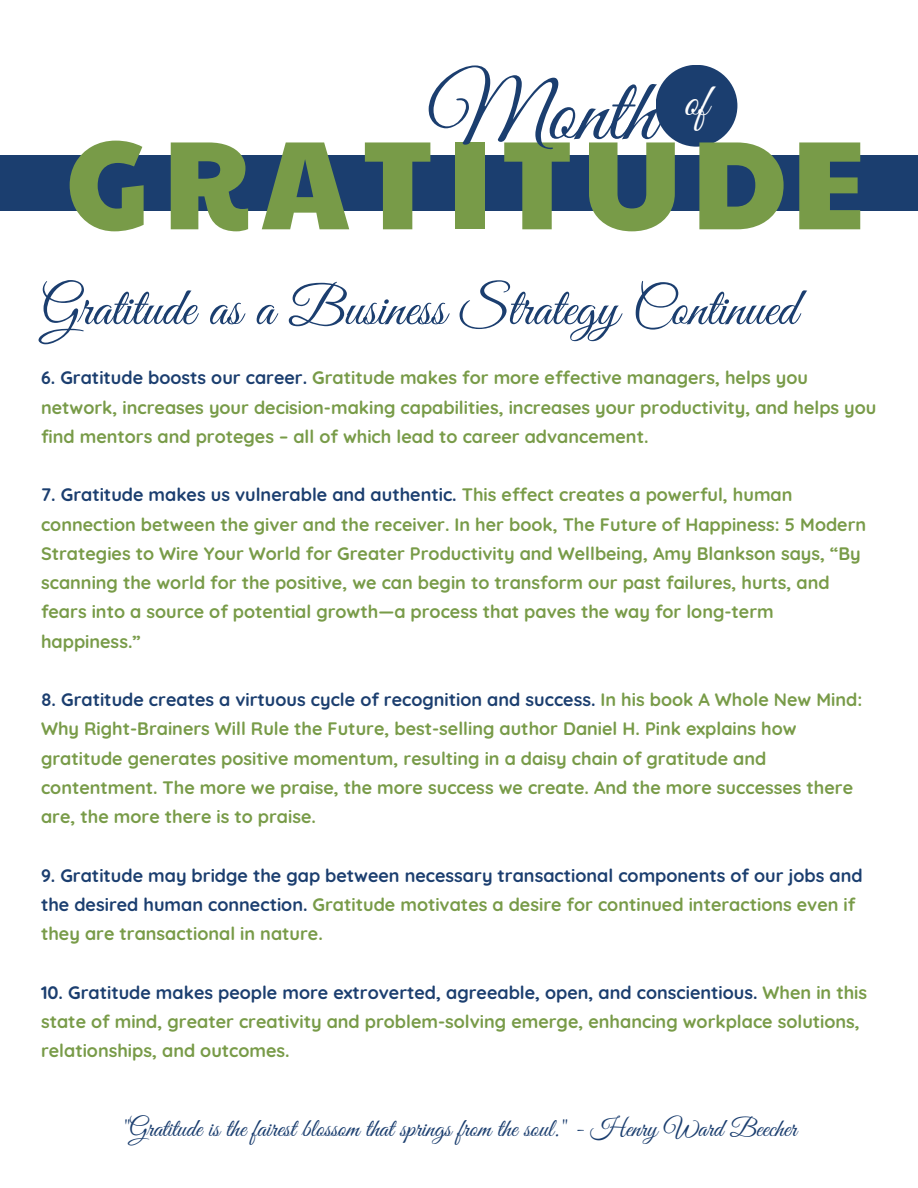
<style>
.page{position:relative;width:918px;height:1188px;background:#fff}
.page>*{position:absolute;margin:0;border:0;box-sizing:border-box;transform-origin:0 0}
.t1{font:126.3px "Paytone One";letter-spacing:.075em;color:#789b48}
.t2{font:90.3px "Great Vibes";color:#1b3e6f}
.t3{font:53.85px "Great Vibes";color:#1b3e6f}
.t4{font:45.75px "Great Vibes";color:#fff}
.t5{font:25.5px "Great Vibes";color:#1b3e6f}
.t6{font:700 18px/29.2px "Quicksand";color:#789b48}
.t7{font:700 18px/29.2px "Quicksand";color:#1b3e6f}
.s1{color:#1b3e6f}
.s2{color:#789b48}
</style>
<div class="page">
<div style="left:656px;top:65px;width:81px;height:82px;background:#1b3e6f;border-radius:50%"></div>
<div style="left:0;top:155px;width:918px;height:55px;background:#1b3e6f"></div>
<p class="t2" style="left:427px;top:62px;width:230px">Month</p>
<p class="t4" style="left:684px;top:76px;width:26px">of</p>
<p class="t1" style="left:66px;top:89px;width:802px">GRATITUDE</p>
<p class="t3" style="left:41px;top:278px;width:758px">Gratitude as a Business Strategy Continued</p>
<p class="t6" style="left:41px;top:363px;width:837px"><span class="s1">6. Gratitude boosts our career.</span> Gratitude makes for more effective managers, helps you network, increases your decision-making capabilities, increases your productivity, and helps you find mentors and proteges – all of which lead to career advancement.</p>
<p class="t6" style="left:41px;top:480px;width:827px"><span class="s1">7. Gratitude makes us vulnerable and authentic.</span> This effect creates a powerful, human connection between the giver and the receiver. In her book, The Future of Happiness: 5 Modern Strategies to Wire Your World for Greater Productivity and Wellbeing, Amy Blankson says, “By scanning the world for the positive, we can begin to transform our past failures, hurts, and fears into a source of potential growth—a process that paves the way for long-term happiness.”</p>
<p class="t6" style="left:41px;top:685px;width:823px"><span class="s1">8. Gratitude creates a virtuous cycle of recognition and success.</span> In his book A Whole New Mind:<br>Why Right-Brainers Will Rule the Future, best-selling author Daniel H. Pink explains how gratitude generates positive momentum, resulting in a daisy chain of gratitude and contentment. The more we praise, the more success we create. And the more successes there are, the more there is to praise.</p>
<p class="t7" style="left:41px;top:860px;width:823px">9. Gratitude may bridge the gap between necessary transactional components of our jobs and the desired human connection. <span class="s2">Gratitude motivates a desire for continued interactions even if they are transactional in nature.</span></p>
<p class="t6" style="left:41px;top:977px;width:828px"><span class="s1">10. Gratitude makes people more extroverted, agreeable, open, and conscientious.</span> When in this state of mind, greater creativity and problem-solving emerge, enhancing workplace solutions, relationships, and outcomes.</p>
<p class="t5" style="left:121px;top:1115px;width:677px">"Gratitude is the fairest blossom that springs from the soul." - Henry Ward Beecher</p>
</div>
